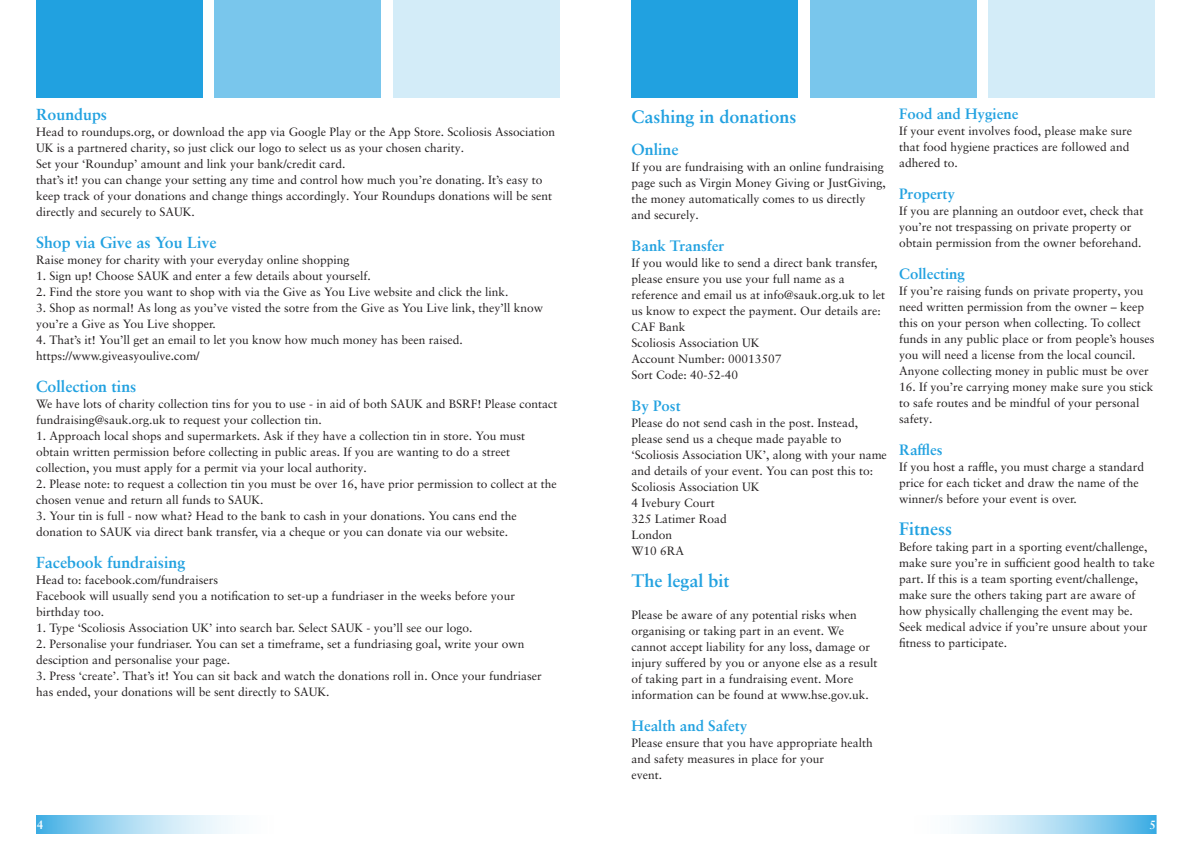
<style>
.page{position:relative;width:1191px;height:842px;background:#fff}
.page>*{position:absolute;margin:0;border:0;box-sizing:border-box;transform-origin:0 0}
.t1{font:700 18px "Sabon LT Pro";color:#21a1e0}
.t2{font:700 16px "Sabon LT Pro";color:#21a1e0}
.t3{font:700 15px "Sabon LT Pro";color:#21a1e0}
.t4{font:12px/16px "Sabon LT Pro";color:#231f20}
.t5{font:700 12px "Sabon LT Pro";color:#fff}
</style>
<div class="page">
<svg style="left:957px;top:815px;width:199px;height:19px;background:#a8daf2"></svg>
<svg style="left:37px;top:815px;width:195px;height:19px;background:#abdbf2"></svg>
<div style="left:36px;top:0;width:166px;height:97px;background:#21a1e0"></div>
<div style="left:631px;top:0;width:167px;height:97px;background:#21a1e0"></div>
<div style="left:214px;top:0;width:167px;height:97px;background:#79c6ec"></div>
<div style="left:810px;top:0;width:166px;height:97px;background:#79c6ec"></div>
<div style="left:393px;top:0;width:166px;height:97px;background:#d3ecf8"></div>
<div style="left:988px;top:0;width:167px;height:97px;background:#d3ecf8"></div>
<p class="t2" style="left:36px;top:104px;width:73px">Roundups</p>
<p class="t4" style="left:36px;top:123px;width:520px">Head to roundups.org, or download the app via Google Play or the App Store. Scoliosis Association<br>UK is a partnered charity, so just click our logo to select us as your chosen charity.</p>
<p class="t4" style="left:36px;top:155px;width:311px">Set your ‘Roundup’ amount and link your bank/credit card.</p>
<p class="t4" style="left:36px;top:171px;width:517px">that’s it! you can change your setting any time and control how much you’re donating. It’s easy to keep track of your donations and change things accordingly. Your Roundups donations will be sent directly and securely to SAUK.</p>
<p class="t2" style="left:36px;top:232px;width:182px">Shop via Give as You Live</p>
<p class="t4" style="left:36px;top:251px;width:315px">Raise money for charity with your everyday online shopping</p>
<p class="t4" style="left:36px;top:267px;width:336px">1. Sign up! Choose SAUK and enter a few details about yourself.</p>
<p class="t4" style="left:36px;top:283px;width:474px">2. Find the store you want to shop with via the Give as You Live website and click the link.</p>
<p class="t4" style="left:36px;top:299px;width:509px">3. Shop as normal! As long as you’ve visted the sotre from the Give as You Live link, they’ll know you’re a Give as You Live shopper.</p>
<p class="t4" style="left:36px;top:331px;width:428px">4. That’s it! You’ll get an email to let you know how much money has been raised.</p>
<p class="t4" style="left:36px;top:347px;width:165px">https://www.giveasyoulive.com/</p>
<p class="t2" style="left:36px;top:376px;width:102px">Collection tins</p>
<p class="t4" style="left:36px;top:395px;width:523px">We have lots of charity collection tins for you to use - in aid of both SAUK and BSRF! Please contact fundraising@sauk.org.uk to request your collection tin.</p>
<p class="t4" style="left:36px;top:427px;width:491px">1. Approach local shops and supermarkets. Ask if they have a collection tin in store. You must obtain written permission before collecting in public areas. If you are wanting to do a street collection, you must apply for a permit via your local authority.</p>
<p class="t4" style="left:36px;top:475px;width:522px">2. Please note: to request a collection tin you must be over 16, have prior permission to collect at the chosen venue and return all funds to SAUK.</p>
<p class="t4" style="left:36px;top:507px;width:482px">3. Your tin is full - now what? Head to the bank to cash in your donations. You cans end the donation to SAUK via direct bank transfer, via a cheque or you can donate via our website.</p>
<p class="t2" style="left:36px;top:552px;width:151px">Facebook fundraising</p>
<p class="t4" style="left:36px;top:571px;width:184px">Head to: facebook.com/fundraisers</p>
<p class="t4" style="left:36px;top:587px;width:480px">Facebook will usually send you a notification to set-up a fundriaser in the weeks before your birthday too.</p>
<p class="t4" style="left:36px;top:619px;width:438px">1. Type ‘Scoliosis Association UK’ into search bar. Select SAUK - you’ll see our logo.</p>
<p class="t4" style="left:36px;top:635px;width:490px">2. Personalise your fundriaser. You can set a timeframe, set a fundriasing goal, write your own desciption and personalise your page.</p>
<p class="t4" style="left:36px;top:667px;width:507px">3. Press ‘create’. That’s it! You can sit back and watch the donations roll in. Once your fundriaser has ended, your donations will be sent directly to SAUK.</p>
<p class="t1" style="left:631px;top:105px;width:167px">Cashing in donations</p>
<p class="t2" style="left:631px;top:139px;width:49px">Online</p>
<p class="t4" style="left:631px;top:159px;width:256px">If you are fundraising with an online fundraising page such as Virgin Money Giving or JustGiving, the money automatically comes to us directly and securely.</p>
<p class="t3" style="left:631px;top:236px;width:94px">Bank Transfer</p>
<p class="t4" style="left:631px;top:255px;width:255px">If you would like to send a direct bank transfer, please ensure you use your full name as a reference and email us at info@sauk.org.uk to let us know to expect the payment. Our details are:</p>
<p class="t4" style="left:631px;top:319px;width:56px">CAF Bank</p>
<p class="t4" style="left:631px;top:335px;width:130px">Scoliosis Association UK</p>
<p class="t4" style="left:631px;top:351px;width:152px">Account Number: 00013507</p>
<p class="t4" style="left:631px;top:367px;width:108px">Sort Code: 40-52-40</p>
<p class="t3" style="left:631px;top:396px;width:51px">By Post</p>
<p class="t4" style="left:631px;top:415px;width:257px">Please do not send cash in the post. Instead, please send us a cheque made payable to ‘Scoliosis Association UK’, along with your name and details of your event. You can post this to:</p>
<p class="t4" style="left:631px;top:479px;width:130px">Scoliosis Association UK</p>
<p class="t4" style="left:631px;top:495px;width:85px">4 Ivebury Court</p>
<p class="t4" style="left:631px;top:511px;width:97px">325 Latimer Road</p>
<p class="t4" style="left:631px;top:527px;width:42px">London</p>
<p class="t4" style="left:631px;top:543px;width:54px">W10 6RA</p>
<p class="t1" style="left:631px;top:569px;width:100px">The legal bit</p>
<p class="t4" style="left:631px;top:607px;width:248px">Please be aware of any potential risks when organising or taking part in an event. We cannot accept liability for any loss, damage or injury suffered by you or anyone else as a result of taking part in a fundraising event. More information can be found at www.hse.gov.uk.</p>
<p class="t3" style="left:631px;top:716px;width:117px">Health and Safety</p>
<p class="t4" style="left:631px;top:735px;width:243px">Please ensure that you have appropriate health and safety measures in place for your<br>event.</p>
<p class="t3" style="left:899px;top:105px;width:121px">Food and Hygiene</p>
<p class="t4" style="left:899px;top:123px;width:234px">If your event involves food, please make sure that food hygiene practices are followed and adhered to.</p>
<p class="t3" style="left:899px;top:185px;width:57px">Property</p>
<p class="t4" style="left:899px;top:203px;width:246px">If you are planning an outdoor evet, check that you’re not trespassing on private property or obtain permission from the owner beforehand.</p>
<p class="t3" style="left:899px;top:265px;width:67px">Collecting</p>
<p class="t4" style="left:899px;top:283px;width:257px">If you’re raising funds on private property, you need written permission from the owner – keep this on your person when collecting. To collect funds in any public place or from people’s houses you will need a license from the local council.<br>Anyone collecting money in public must be over</p>
<p class="t4" style="left:899px;top:379px;width:256px">16. If you’re carrying money make sure you stick to safe routes and be mindful of your personal safety.</p>
<p class="t3" style="left:899px;top:441px;width:45px">Raffles</p>
<p class="t4" style="left:899px;top:459px;width:246px">If you host a raffle, you must charge a standard price for each ticket and draw the name of the winner/s before your event is over.</p>
<p class="t1" style="left:899px;top:518px;width:55px">Fitness</p>
<p class="t4" style="left:899px;top:539px;width:257px">Before taking part in a sporting event/challenge, make sure you’re in sufficient good health to take part. If this is a team sporting event/challenge, make sure the others taking part are aware of how physically challenging the event may be.<br>Seek medical advice if you’re unsure about your fitness to participate.</p>
<p class="t5" style="left:37px;top:817px;width:8px">4</p>
<p class="t5" style="left:1149px;top:817px;width:8px">5</p>
</div>
